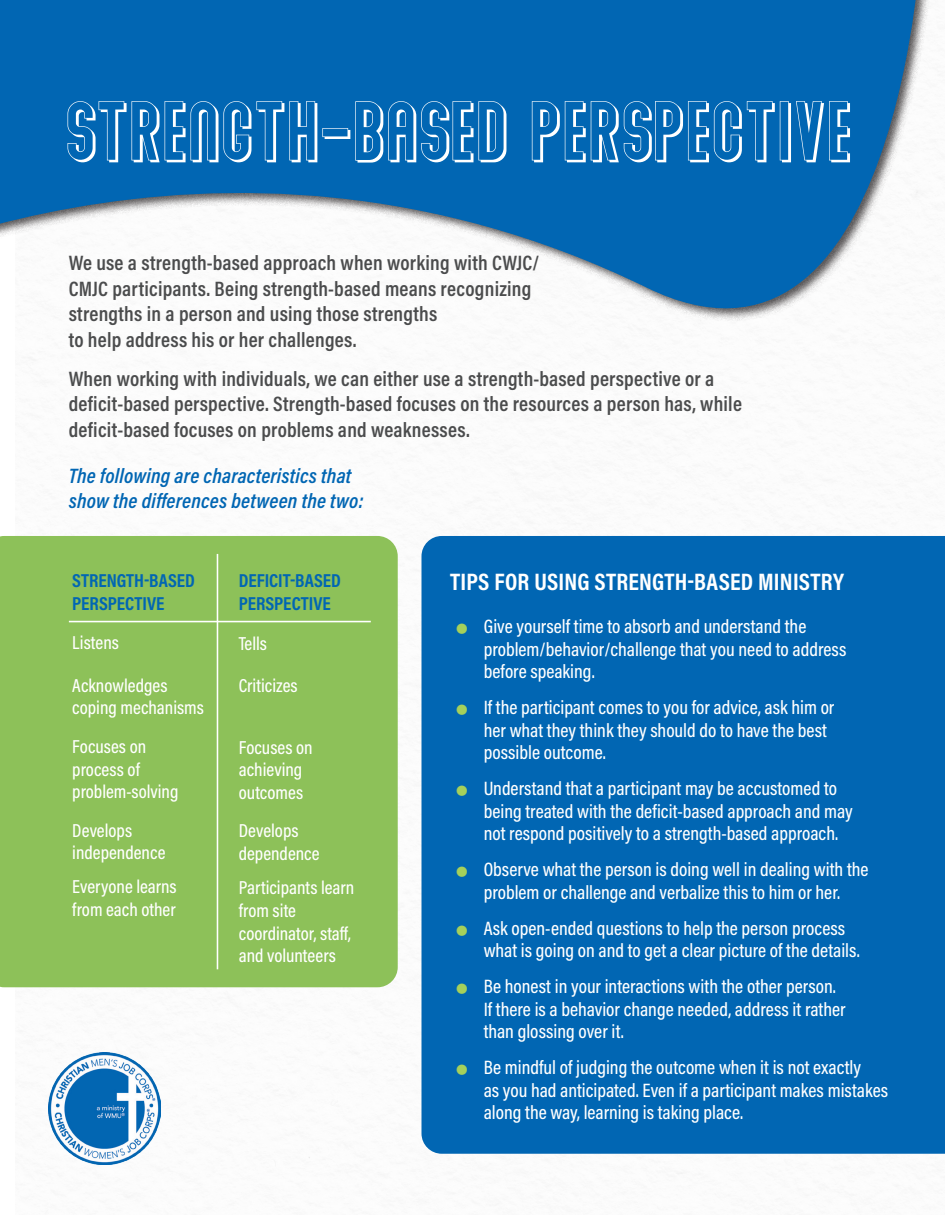
<style>
.page{position:relative;width:945px;height:1215px;background:#fff}
.page>*{position:absolute;margin:0;border:0;box-sizing:border-box;transform-origin:0 0}
.t1{font:67.5px "Abraham Shadow Shadow";color:#fff}
.t2{font:700 24px "Acumin Pro Cond";letter-spacing:.01em;color:#fff}
.t3{font:600 21px/25.5px "Acumin Pro Cond";letter-spacing:.01em;color:#4b4c4d}
.t4{font:italic 600 21px/25.5px "Acumin Pro Cond";letter-spacing:.01em;color:#0166b3}
.t5{font:500 19.5px/22.5px "Acumin Pro Cond";color:#fff}
.t6{font:500 18.9px/22.6px "Acumin Pro Cond";color:#fff}
.t7{font:700 18.9px/22.6px "Acumin Pro Cond";color:#0166b3}
</style>
<div class="page">
<svg style="left:0;top:0;width:922px;height:412px;fill:#0166b3"></svg>
<div style="left:422px;top:536px;width:523px;height:618px;background:#0166b3"></div>
<div style="left:0;top:536px;width:398px;height:451px;background:#8dc159"></div>
<hr style="left:217px;top:554px;width:1px;height:415px;background:#fff">
<hr style="left:69px;top:621px;width:302px;height:1px;background:#fff">
<img style="left:49px;top:1052px;width:112px;height:113px">
<svg style="left:457px;top:623px;width:10px;height:11px"></svg>
<svg style="left:457px;top:704px;width:10px;height:11px"></svg>
<svg style="left:457px;top:785px;width:10px;height:11px"></svg>
<svg style="left:457px;top:866px;width:10px;height:11px"></svg>
<svg style="left:457px;top:925px;width:10px;height:10px"></svg>
<svg style="left:457px;top:983px;width:10px;height:11px"></svg>
<svg style="left:457px;top:1064px;width:10px;height:11px"></svg>
<h1 class="t1" style="left:68px;top:86px;width:789px">STRENGTH-BASED PERSPECTIVE</h1>
<p class="t3" style="left:69px;top:250px;width:472px">We use a strength-based approach when working with CWJC/ CMJC participants. Being strength-based means recognizing strengths in a person and using those strengths<br>to help address his or her challenges.</p>
<p class="t3" style="left:69px;top:365px;width:675px">When working with individuals, we can either use a strength-based perspective or a deficit-based perspective. Strength-based focuses on the resources a person has, while deficit-based focuses on problems and weaknesses.</p>
<p class="t4" style="left:69px;top:462px;width:296px">The following are characteristics that show the differences between the two:</p>
<p class="t7" style="left:72px;top:569px;width:124px">STRENGTH-BASED<br>PERSPECTIVE</p>
<p class="t7" style="left:239px;top:569px;width:104px">DEFICIT-BASED<br>PERSPECTIVE</p>
<p class="t6" style="left:72px;top:631px;width:48px">Listens</p>
<p class="t6" style="left:239px;top:632px;width:30px">Tells</p>
<p class="t6" style="left:72px;top:673px;width:133px">Acknowledges coping mechanisms</p>
<p class="t6" style="left:239px;top:674px;width:60px">Criticizes</p>
<p class="t6" style="left:72px;top:735px;width:108px">Focuses on process of problem-solving</p>
<p class="t6" style="left:239px;top:735px;width:75px">Focuses on achieving outcomes</p>
<p class="t6" style="left:72px;top:818px;width:95px">Develops independence</p>
<p class="t6" style="left:239px;top:819px;width:82px">Develops dependence</p>
<p class="t6" style="left:72px;top:875px;width:106px">Everyone learns from each other</p>
<p class="t6" style="left:239px;top:876px;width:117px">Participants learn from site coordinator, staff, and volunteers</p>
<p class="t2" style="left:450px;top:566px;width:395px">TIPS FOR USING STRENGTH-BASED MINISTRY</p>
<p class="t5" style="left:484px;top:615px;width:364px">Give yourself time to absorb and understand the problem/behavior/challenge that you need to address before speaking.</p>
<p class="t5" style="left:484px;top:696px;width:352px">If the participant comes to you for advice, ask him or her what they think they should do to have the best possible outcome.</p>
<p class="t5" style="left:484px;top:777px;width:370px">Understand that a participant may be accustomed to being treated with the deficit-based approach and may not respond positively to a strength-based approach.</p>
<p class="t5" style="left:484px;top:858px;width:386px">Observe what the person is doing well in dealing with the problem or challenge and verbalize this to him or her.</p>
<p class="t5" style="left:484px;top:916px;width:378px">Ask open-ended questions to help the person process what is going on and to get a clear picture of the details.</p>
<p class="t5" style="left:484px;top:975px;width:363px">Be honest in your interactions with the other person.<br>If there is a behavior change needed, address it rather than glossing over it.</p>
<p class="t5" style="left:484px;top:1056px;width:406px">Be mindful of judging the outcome when it is not exactly<br>as you had anticipated. Even if a participant makes mistakes along the way, learning is taking place.</p>
</div>
